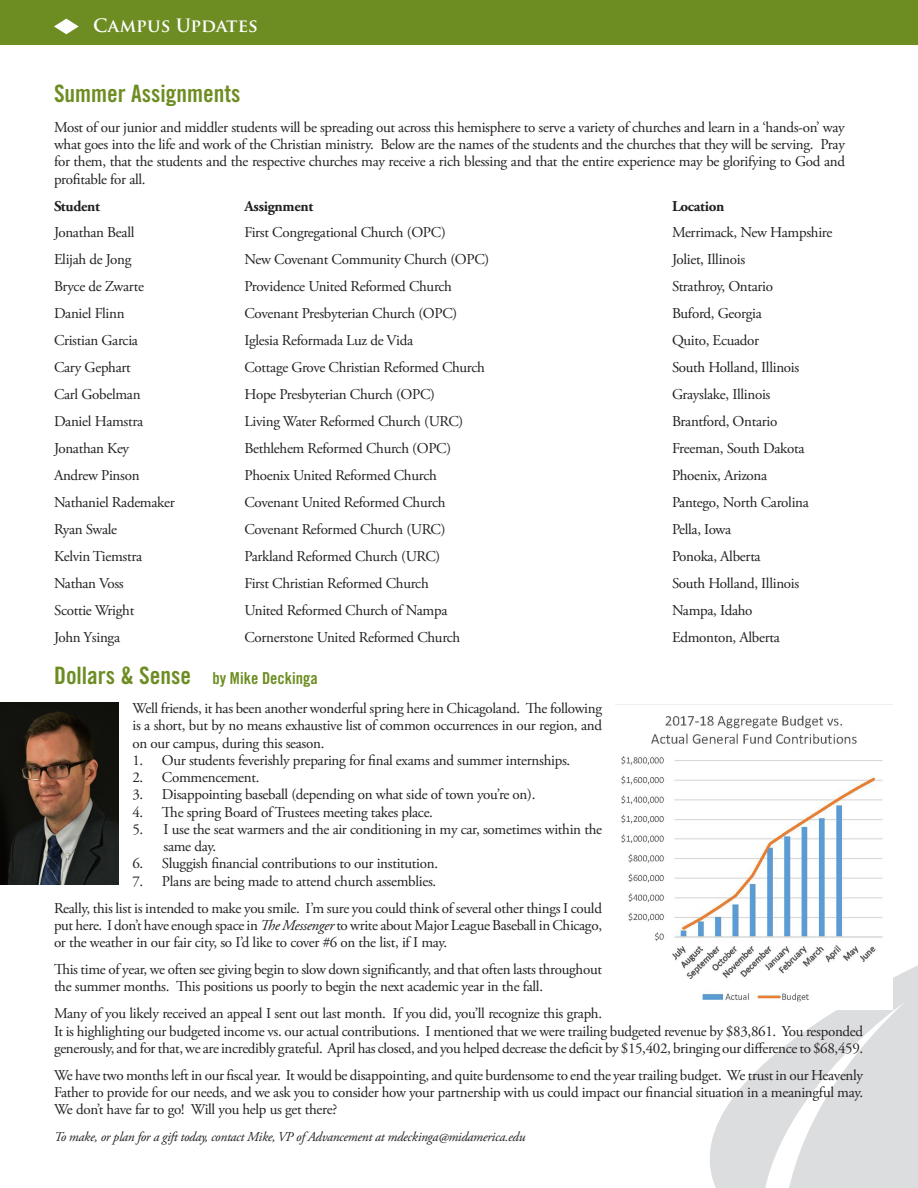
<style>
.page{position:relative;width:918px;height:1188px;background:#fff}
.page>*{position:absolute;margin:0;border:0;box-sizing:border-box;transform-origin:0 0}
.t1{font:24px "Trade Gothic LT Std Bd Cn 20";color:#6d8d23}
.t2{font:700 18px "Trajan Pro";color:#fff}
.t3{font:16.5px "Trade Gothic LT Std Bd Cn 20";color:#6d8d23}
.t4{font:15px/17.2px "Adobe Garamond Pro";letter-spacing:-.02em;color:#231f20;text-align:justify}
.t5{font:700 15px "Adobe Garamond Pro";letter-spacing:-.02em;color:#231f20}
.t6{font:italic 13.5px "Adobe Garamond Pro";letter-spacing:-.02em;color:#231f20}
.s1{font-size:24px}
.s2{font-style:italic}
</style>
<div class="page">
<svg style="left:710px;top:965px;width:208px;height:223px;fill:#dcdddf"></svg>
<div style="left:0;top:0;width:918px;height:44px;background:#6d8d23"></div>
<svg style="left:54px;top:19px;width:25px;height:15px"></svg>
<img style="left:0;top:702px;width:119px;height:183px">
<img style="left:621px;top:715px;width:272px;height:295px">
<p class="t2" style="left:93px;top:14px;width:166px">Campus Updates</p>
<p class="t1" style="left:54px;top:79px;width:188px">Summer Assignments</p>
<p class="t4" style="left:54px;top:119px;width:793px">Most of our junior and middler students will be spreading out across this hemisphere to serve a variety of churches and learn in a ‘hands-on’ way what goes into the life and work of the Christian ministry. Below are the names of the students and the churches that they will be serving. Pray for them, that the students and the respective churches may receive a rich blessing and that the entire experience may be glorifying to God and profitable for all.</p>
<p class="t5" style="left:54px;top:197px;width:47px">Student</p>
<p class="t5" style="left:244px;top:197px;width:70px">Assignment</p>
<p class="t5" style="left:672px;top:197px;width:54px">Location</p>
<p class="t4" style="left:54px;top:225px;width:82px">Jonathan Beall</p>
<p class="t4" style="left:244px;top:225px;width:203px">First Congregational Church (OPC)</p>
<p class="t4" style="left:672px;top:225px;width:162px">Merrimack, New Hampshire</p>
<p class="t4" style="left:54px;top:252px;width:79px">Elijah de Jong</p>
<p class="t4" style="left:244px;top:252px;width:246px">New Covenant Community Church (OPC)</p>
<p class="t4" style="left:672px;top:252px;width:75px">Joliet, Illinois</p>
<p class="t4" style="left:54px;top:279px;width:92px">Bryce de Zwarte</p>
<p class="t4" style="left:244px;top:279px;width:209px">Providence United Reformed Church</p>
<p class="t4" style="left:672px;top:279px;width:103px">Strathroy, Ontario</p>
<p class="t4" style="left:54px;top:306px;width:72px">Daniel Flinn</p>
<p class="t4" style="left:244px;top:306px;width:214px">Covenant Presbyterian Church (OPC)</p>
<p class="t4" style="left:672px;top:306px;width:91px">Buford, Georgia</p>
<p class="t4" style="left:54px;top:333px;width:85px">Cristian Garcia</p>
<p class="t4" style="left:244px;top:333px;width:170px">Iglesia Reformada Luz de Vida</p>
<p class="t4" style="left:672px;top:333px;width:89px">Quito, Ecuador</p>
<p class="t4" style="left:54px;top:359px;width:78px">Cary Gephart</p>
<p class="t4" style="left:244px;top:359px;width:242px">Cottage Grove Christian Reformed Church</p>
<p class="t4" style="left:672px;top:359px;width:129px">South Holland, Illinois</p>
<p class="t4" style="left:54px;top:386px;width:88px">Carl Gobelman</p>
<p class="t4" style="left:244px;top:386px;width:192px">Hope Presbyterian Church (OPC)</p>
<p class="t4" style="left:672px;top:386px;width:100px">Grayslake, Illinois</p>
<p class="t4" style="left:54px;top:413px;width:91px">Daniel Hamstra</p>
<p class="t4" style="left:244px;top:413px;width:220px">Living Water Reformed Church (URC)</p>
<p class="t4" style="left:672px;top:413px;width:107px">Brantford, Ontario</p>
<p class="t4" style="left:54px;top:440px;width:77px">Jonathan Key</p>
<p class="t4" style="left:244px;top:440px;width:208px">Bethlehem Reformed Church (OPC)</p>
<p class="t4" style="left:672px;top:440px;width:134px">Freeman, South Dakota</p>
<p class="t4" style="left:54px;top:467px;width:87px">Andrew Pinson</p>
<p class="t4" style="left:244px;top:467px;width:194px">Phoenix United Reformed Church</p>
<p class="t4" style="left:672px;top:467px;width:97px">Phoenix, Arizona</p>
<p class="t4" style="left:54px;top:494px;width:122px">Nathaniel Rademaker</p>
<p class="t4" style="left:244px;top:494px;width:202px">Covenant United Reformed Church</p>
<p class="t4" style="left:672px;top:494px;width:138px">Pantego, North Carolina</p>
<p class="t4" style="left:54px;top:521px;width:65px">Ryan Swale</p>
<p class="t4" style="left:244px;top:521px;width:203px">Covenant Reformed Church (URC)</p>
<p class="t4" style="left:672px;top:521px;width:61px">Pella, Iowa</p>
<p class="t4" style="left:54px;top:548px;width:90px">Kelvin Tiemstra</p>
<p class="t4" style="left:244px;top:548px;width:197px">Parkland Reformed Church (URC)</p>
<p class="t4" style="left:672px;top:548px;width:90px">Ponoka, Alberta</p>
<p class="t4" style="left:54px;top:575px;width:71px">Nathan Voss</p>
<p class="t4" style="left:244px;top:575px;width:186px">First Christian Reformed Church</p>
<p class="t4" style="left:672px;top:575px;width:129px">South Holland, Illinois</p>
<p class="t4" style="left:54px;top:602px;width:82px">Scottie Wright</p>
<p class="t4" style="left:244px;top:602px;width:204px">United Reformed Church of Nampa</p>
<p class="t4" style="left:672px;top:602px;width:82px">Nampa, Idaho</p>
<p class="t4" style="left:54px;top:629px;width:68px">John Ysinga</p>
<p class="t4" style="left:244px;top:629px;width:217px">Cornerstone United Reformed Church</p>
<p class="t4" style="left:672px;top:629px;width:110px">Edmonton, Alberta</p>
<p class="t3" style="left:54px;top:668px;width:265px"><span class="s1">Dollars &amp; Sense</span> by Mike Deckinga</p>
<p class="t4" style="left:132px;top:700px;width:471px">Well friends, it has been another wonderful spring here in Chicagoland. The following is a short, but by no means exhaustive list of common occurrences in our region, and on our campus, during this season.</p>
<p class="t4" style="left:132px;top:752px;width:439px">1. Our students feverishly preparing for final exams and summer internships.</p>
<p class="t4" style="left:132px;top:769px;width:129px">2. Commencement.</p>
<p class="t4" style="left:132px;top:787px;width:405px">3. Disappointing baseball (depending on what side of town you’re on).</p>
<p class="t4" style="left:132px;top:804px;width:302px">4. The spring Board of Trustees meeting takes place.</p>
<p class="t4" style="left:164px;top:821px;width:440px;text-indent:-31px">5. I use the seat warmers and the air conditioning in my car, sometimes within the same day.</p>
<p class="t4" style="left:132px;top:856px;width:307px">6. Sluggish financial contributions to our institution.</p>
<p class="t4" style="left:132px;top:873px;width:305px">7. Plans are being made to attend church assemblies.</p>
<p class="t4" style="left:54px;top:900px;width:550px">Really, this list is intended to make you smile. I’m sure you could think of several other things I could put here. I don’t have enough space in <span class="s2">The Messenger</span> to write about Major League Baseball in Chicago, or the weather in our fair city, so I’d like to cover #6 on the list, if I may.</p>
<p class="t4" style="left:54px;top:961px;width:550px">This time of year, we often see giving begin to slow down significantly, and that often lasts throughout the summer months. This positions us poorly to begin the next academic year in the fall.</p>
<p class="t4" style="left:54px;top:1005px;width:811px;text-align:left">Many of you likely received an appeal I sent out last month. If you did, you’ll recognize this graph.<br>It is highlighting our budgeted income vs. our actual contributions. I mentioned that we were trailing budgeted revenue by $83,861. You responded generously, and for that, we are incredibly grateful. April has closed, and you helped decrease the deficit by $15,402, bringing our difference to $68,459.</p>
<p class="t4" style="left:54px;top:1067px;width:811px">We have two months left in our fiscal year. It would be disappointing, and quite burdensome to end the year trailing budget. We trust in our Heavenly Father to provide for our needs, and we ask you to consider how your partnership with us could impact our financial situation in a meaningful may.<br>We don’t have far to go! Will you help us get there?</p>
<p class="t6" style="left:54px;top:1129px;width:473px">To make, or plan for a gift today, contact Mike, VP of Advancement at mdeckinga@midamerica.edu</p>
</div>
